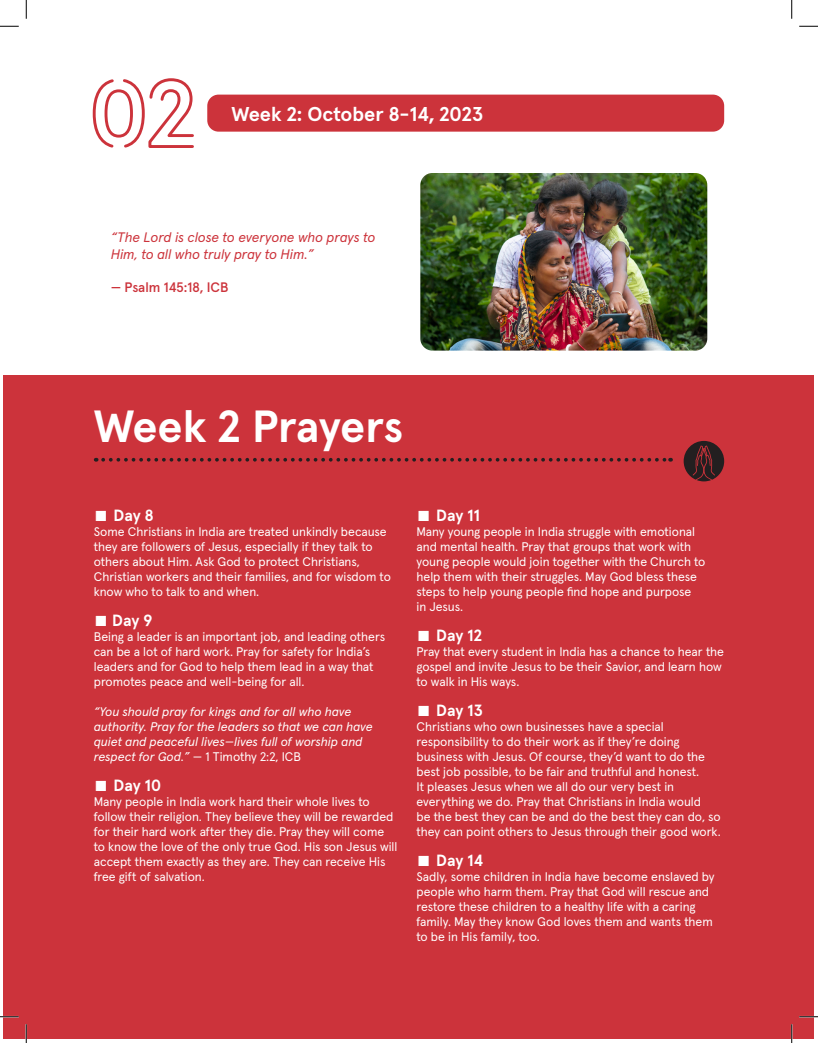
<style>
.page{position:relative;width:818px;height:1043px;background:#fff}
.page>*{position:absolute;margin:0;border:0;box-sizing:border-box;transform-origin:0 0}
.t1{font:700 45px "Apercu Pro";letter-spacing:-.02em;color:#fff}
.t2{font:700 20px "Apercu Pro";color:#fff}
.t3{font:700 16.25px "Apercu Pro";letter-spacing:-.015em;color:#fff}
.t4{font:italic 13.75px/16.5px "Apercu Pro";letter-spacing:-.005em;color:#cc333b}
.t5{font:500 13.75px "Apercu Pro";color:#cc333b}
.t6{font:12.5px/15px "Apercu Pro";color:#fff}
.t7{font:italic 12.5px/15px "Apercu Pro";letter-spacing:-.005em;color:#fff}
.s1{font-style:normal}
</style>
<div class="page">
<div style="left:4px;top:375px;width:810px;height:664px;background:#cc333b"></div>
<img style="left:420px;top:173px;width:287px;height:177px">
<div style="left:207px;top:95px;width:517px;height:37px;background:#cc333b;border-radius:11px"></div>
<svg style="left:92px;top:78px;width:102px;height:70px"></svg>
<svg style="left:103px;top:458px;width:568px;height:3px"></svg>
<svg style="left:683px;top:441px;width:41px;height:40px"></svg>
<svg style="left:0;top:25px;width:19px;height:2px"></svg>
<svg style="left:799px;top:25px;width:19px;height:2px"></svg>
<svg style="left:0;top:1015px;width:19px;height:2px"></svg>
<svg style="left:799px;top:1016px;width:19px;height:1px"></svg>
<svg style="left:25px;top:0;width:2px;height:19px"></svg>
<svg style="left:25px;top:1024px;width:2px;height:18px"></svg>
<svg style="left:791px;top:0;width:1px;height:19px"></svg>
<svg style="left:791px;top:1024px;width:1px;height:18px"></svg>
<h2 class="t2" style="left:231px;top:98px;width:253px">Week 2: October 8-14, 2023</h2>
<p class="t4" style="left:111px;top:228px;width:266px">“The Lord is close to everyone who prays to<br>Him, to all who truly pray to Him.”</p>
<p class="t5" style="left:111px;top:276px;width:119px">— Psalm 145:18, ICB</p>
<h1 class="t1" style="left:94px;top:391px;width:311px">Week 2 Prayers</h1>
<h3 class="t3" style="left:114px;top:502px;width:42px">Day 8</h3>
<p class="t6" style="left:94px;top:523px;width:298px">Some Christians in India are treated unkindly because they are followers of Jesus, especially if they talk to others about Him. Ask God to protect Christians, Christian workers and their families, and for wisdom to know who to talk to and when.</p>
<h3 class="t3" style="left:112px;top:607px;width:42px">Day 9</h3>
<p class="t6" style="left:94px;top:628px;width:293px">Being a leader is an important job, and leading others can be a lot of hard work. Pray for safety for India’s leaders and for God to help them lead in a way that promotes peace and well-being for all.</p>
<p class="t7" style="left:94px;top:703px;width:280px">“You should pray for kings and for all who have authority. Pray for the leaders so that we can have quiet and peaceful lives—lives full of worship and respect for God.” <span class="s1">— 1 Timothy 2:2, ICB</span></p>
<h3 class="t3" style="left:114px;top:772px;width:49px">Day 10</h3>
<p class="t6" style="left:94px;top:793px;width:305px">Many people in India work hard their whole lives to follow their religion. They believe they will be rewarded for their hard work after they die. Pray they will come to know the love of the only true God. His son Jesus will accept them exactly as they are. They can receive His free gift of salvation.</p>
<h3 class="t3" style="left:436px;top:502px;width:45px">Day 11</h3>
<p class="t6" style="left:416px;top:523px;width:290px">Many young people in India struggle with emotional and mental health. Pray that groups that work with young people would join together with the Church to help them with their struggles. May God bless these steps to help young people find hope and purpose<br>in Jesus.</p>
<h3 class="t3" style="left:436px;top:622px;width:47px">Day 12</h3>
<p class="t6" style="left:416px;top:643px;width:309px">Pray that every student in India has a chance to hear the gospel and invite Jesus to be their Savior, and learn how to walk in His ways.</p>
<h3 class="t3" style="left:436px;top:697px;width:48px">Day 13</h3>
<p class="t6" style="left:416px;top:718px;width:306px">Christians who own businesses have a special responsibility to do their work as if they’re doing business with Jesus. Of course, they’d want to do the best job possible, to be fair and truthful and honest.<br>It pleases Jesus when we all do our very best in everything we do. Pray that Christians in India would<br>be the best they can be and do the best they can do, so they can point others to Jesus through their good work.</p>
<h3 class="t3" style="left:436px;top:847px;width:48px">Day 14</h3>
<p class="t6" style="left:416px;top:868px;width:299px">Sadly, some children in India have become enslaved by people who harm them. Pray that God will rescue and restore these children to a healthy life with a caring family. May they know God loves them and wants them to be in His family, too.</p>
</div>
